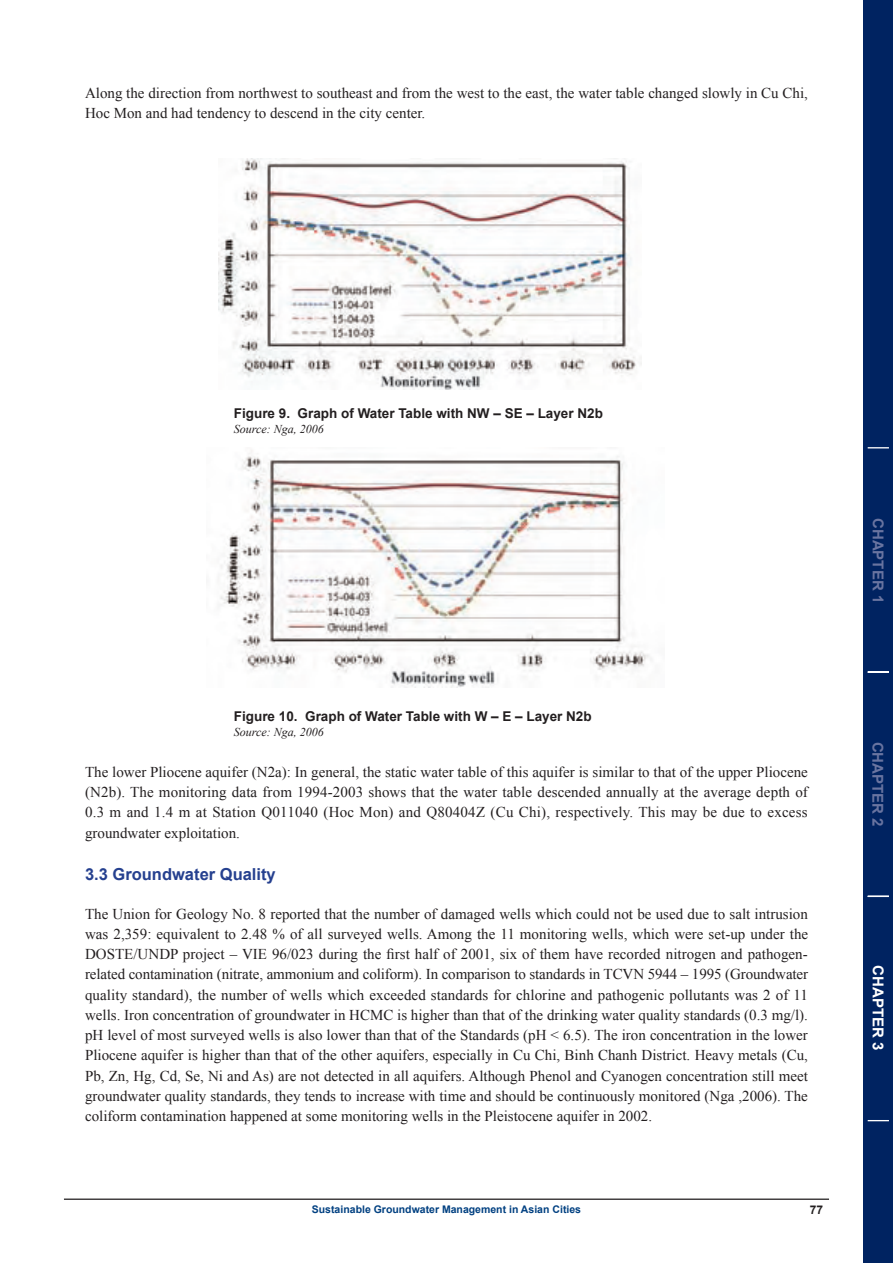
<style>
.page{position:relative;width:893px;height:1263px;background:#fff}
.page>*{position:absolute;margin:0;border:0;box-sizing:border-box;transform-origin:0 0}
.t1{font:700 16.5px "Arial";color:#25408f}
.t2{font:15px/20.2px "Times New Roman";color:#231f20;text-align:justify}
.t3{font:700 15px "Arial";color:#6974a0}
.t4{font:700 15px "Arial";color:#fff}
.t5{font:700 13.5px "Arial";color:#231f20}
.t6{font:italic 12px "Times New Roman";color:#231f20}
.t7{font:700 12px "Arial";color:#231f20}
.t8{font:700 10.5px "Arial";color:#014081}
</style>
<div class="page">
<div style="left:863px;top:0;width:30px;height:1263px;background:#002361"></div>
<svg style="left:868px;top:447px;width:21px;height:1px"></svg>
<hr style="left:868px;top:671px;width:21px;height:2px;background:#fff">
<svg style="left:868px;top:896px;width:21px;height:1px"></svg>
<svg style="left:868px;top:1120px;width:21px;height:1px"></svg>
<hr style="left:64px;top:1198px;width:765px;height:2px;background:#231f20">
<img style="left:220px;top:450px;width:432px;height:237px">
<img style="left:218px;top:159px;width:423px;height:230px">
<p class="t2" style="left:85px;top:82px;width:724px">Along the direction from northwest to southeast and from the west to the east, the water table changed slowly in Cu Chi,<br>Hoc Mon and had tendency to descend in the city center.</p>
<p class="t5" style="left:234px;top:405px;width:371px">Figure 9. Graph of Water Table with NW – SE – Layer N2b</p>
<p class="t6" style="left:234px;top:421px;width:91px">Source: Nga, 2006</p>
<p class="t5" style="left:234px;top:707px;width:359px">Figure 10. Graph of Water Table with W – E – Layer N2b</p>
<p class="t6" style="left:234px;top:723px;width:91px">Source: Nga, 2006</p>
<p class="t2" style="left:85px;top:761px;width:724px">The lower Pliocene aquifer (N2a): In general, the static water table of this aquifer is similar to that of the upper Pliocene (N2b). The monitoring data from 1994-2003 shows that the water table descended annually at the average depth of 0.3 m and 1.4 m at Station Q011040 (Hoc Mon) and Q80404Z (Cu Chi), respectively. This may be due to excess groundwater exploitation.</p>
<p class="t1" style="left:85px;top:863px;width:192px">3.3 Groundwater Quality</p>
<p class="t2" style="left:85px;top:903px;width:725px">The Union for Geology No. 8 reported that the number of damaged wells which could not be used due to salt intrusion was 2,359: equivalent to 2.48 % of all surveyed wells. Among the 11 monitoring wells, which were set-up under the DOSTE/UNDP project – VIE 96/023 during the first half of 2001, six of them have recorded nitrogen and pathogen&shy;related contamination (nitrate, ammonium and coliform). In comparison to standards in TCVN 5944 – 1995 (Groundwater quality standard), the number of wells which exceeded standards for chlorine and pathogenic pollutants was 2 of 11 wells. Iron concentration of groundwater in HCMC is higher than that of the drinking water quality standards (0.3 mg/l). pH level of most surveyed wells is also lower than that of the Standards (pH &lt; 6.5). The iron concentration in the lower Pliocene aquifer is higher than that of the other aquifers, especially in Cu Chi, Binh Chanh District. Heavy metals (Cu, Pb, Zn, Hg, Cd, Se, Ni and As) are not detected in all aquifers. Although Phenol and Cyanogen concentration still meet groundwater quality standards, they tends to increase with time and should be continuously monitored (Nga ,2006). The coliform contamination happened at some monitoring wells in the Pleistocene aquifer in 2002.</p>
<p class="t8" style="left:312px;top:1203px;width:271px">Sustainable Groundwater Management in Asian Cities</p>
<p class="t7" style="left:810px;top:1202px;width:15px">77</p>
<p class="t3" style="left:888px;top:518px;width:87px;rotate:90deg">CHAPTER 1</p>
<p class="t3" style="left:887px;top:741px;width:87px;rotate:90deg">CHAPTER 2</p>
<p class="t4" style="left:888px;top:965px;width:87px;rotate:90deg">CHAPTER 3</p>
</div>
